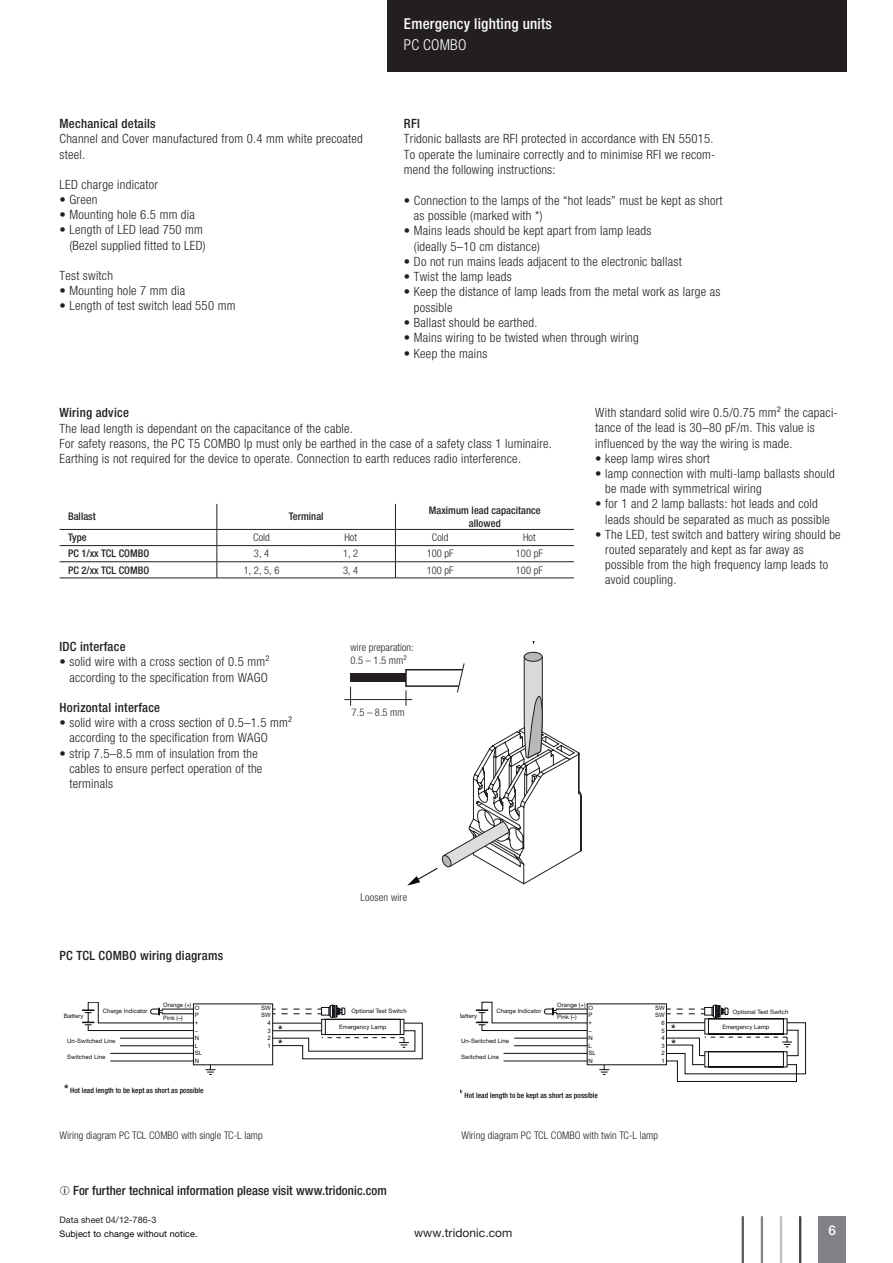
<style>
.page{position:relative;width:893px;height:1263px;background:#fff}
.page>*{position:absolute;margin:0;border:0;box-sizing:border-box;transform-origin:0 0}
.t1{font:500 condensed 15px "Helvetica Neue LTW1 G";letter-spacing:.015em;color:#fff}
.t2{font:300 condensed 15px "Helvetica Neue LTW1 G";letter-spacing:.015em;color:#fff}
.t3{font:500 13.5px "Helvetica Neue LTW1 G";color:#fff}
.t4{font:300 condensed 12.75px/15.1px "Helvetica Neue LTW1 G";letter-spacing:.02em;color:#231f20}
.t5{font:500 condensed 12.75px "Helvetica Neue LTW1 G";letter-spacing:.02em;color:#231f20}
.t6{font:12px "Helvetica Neue LTW1 G";letter-spacing:.005em;color:#231f20}
.t7{font:500 condensed 12px "Helvetica Neue LT Com";color:#0f0c12}
.t8{font:500 condensed 12px "Helvetica Neue LTW1 G";color:#0f0c12}
.t9{font:300 condensed 10.5px/12.6px "Helvetica Neue LTW1 G";letter-spacing:.005em;color:#231f20}
.t10{font:500 condensed 10.5px/13.5px "Helvetica Neue LTW1 G";letter-spacing:.005em;color:#231f20;text-align:center}
.t11{font:9px "Helvetica Neue LTW1 G";letter-spacing:.01em;color:#000}
.t12{font:9px "Helvetica Neue LTW1 G";letter-spacing:.005em;color:#231f20}
.t13{font:500 condensed 7.5px "Helvetica Neue LTW1 G";color:#0f0c12}
.t14{font:6px/12.3px "Helvetica Neue";letter-spacing:.005em;color:#0f0c12}
.t15{font:6px/7.6px "Arial";color:#0f0c12;text-align:right}
.s1{font-family:"Helvetica Neue LT Com";font-size:12px}
.s2{font-size:12px}
</style>
<div class="page">
<div style="left:387px;top:0;width:459px;height:72px;background:#231f20"></div>
<div style="left:819px;top:1216px;width:27px;height:47px;background:#808285"></div>
<hr style="left:799px;top:1216px;width:2px;height:47px;background:#3e3e3f">
<hr style="left:780px;top:1216px;width:2px;height:47px;background:#bcbdc0">
<hr style="left:761px;top:1216px;width:2px;height:47px;background:#808285">
<hr style="left:742px;top:1216px;width:2px;height:47px;background:#57585a">
<div style="left:351px;top:673px;width:55px;height:9px;background:#231f20"></div>
<svg style="left:350px;top:687px;width:1px;height:19px"></svg>
<hr style="left:344px;top:699px;width:68px;height:1px;background:#231f20">
<svg style="left:404px;top:651px;width:178px;height:235px"></svg>
<hr style="left:60px;top:578px;width:157px;height:1px;background:#231f20">
<hr style="left:217px;top:578px;width:89px;height:1px;background:#231f20">
<hr style="left:306px;top:578px;width:89px;height:1px;background:#231f20">
<hr style="left:395px;top:578px;width:90px;height:1px;background:#231f20">
<hr style="left:485px;top:578px;width:89px;height:1px;background:#231f20">
<svg style="left:60px;top:504px;width:514px;height:74px"></svg>
<svg style="left:206px;top:1065px;width:9px;height:10px"></svg>
<svg style="left:82px;top:1002px;width:112px;height:59px"></svg>
<svg style="left:272px;top:1005px;width:151px;height:54px"></svg>
<svg style="left:599px;top:1065px;width:10px;height:10px"></svg>
<svg style="left:476px;top:1002px;width:112px;height:59px"></svg>
<svg style="left:666px;top:1005px;width:140px;height:77px"></svg>
<p class="t5" style="left:60px;top:116px;width:98px">Mechanical details</p>
<p class="t4" style="left:60px;top:131px;width:305px">Channel and Cover manufactured from 0.4 mm white precoated steel.</p>
<p class="t4" style="left:60px;top:177px;width:100px">LED charge indicator</p>
<p class="t4" style="left:60px;top:192px;width:39px">• Green</p>
<p class="t4" style="left:60px;top:207px;width:137px">• Mounting hole 6.5 mm dia</p>
<p class="t4" style="left:60px;top:222px;width:148px;text-align:right">• Length of LED lead 750 mm (Bezel supplied fitted to LED)</p>
<p class="t4" style="left:60px;top:268px;width:55px">Test switch</p>
<p class="t4" style="left:60px;top:283px;width:127px">• Mounting hole 7 mm dia</p>
<p class="t4" style="left:60px;top:298px;width:177px">• Length of test switch lead 550 mm</p>
<p class="t1" style="left:404px;top:14px;width:150px">Emergency lighting units</p>
<p class="t2" style="left:404px;top:36px;width:64px">PC COMBO</p>
<p class="t5" style="left:404px;top:116px;width:18px">RFI</p>
<p class="t4" style="left:404px;top:131px;width:313px">Tridonic ballasts are RFI protected in accordance with EN 55015.<br>To operate the luminaire correctly and to minimise RFI we recom&shy;mend the following instructions:</p>
<p class="t4" style="left:414px;top:193px;width:310px;text-indent:-10px">• Connection to the lamps of the “hot leads” must be kept as short as possible (marked with *)</p>
<p class="t4" style="left:414px;top:223px;width:239px;text-indent:-10px">• Mains leads should be kept apart from lamp leads (ideally 5–10 cm distance)</p>
<p class="t4" style="left:404px;top:254px;width:279px">• Do not run mains leads adjacent to the electronic ballast</p>
<p class="t4" style="left:404px;top:269px;width:109px">• Twist the lamp leads</p>
<p class="t4" style="left:414px;top:284px;width:308px;text-indent:-10px">• Keep the distance of lamp leads from the metal work as large as possible</p>
<p class="t4" style="left:404px;top:315px;width:135px">• Ballast should be earthed.</p>
<p class="t4" style="left:404px;top:330px;width:236px">• Mains wiring to be twisted when through wiring</p>
<p class="t4" style="left:404px;top:346px;width:85px">• Keep the mains</p>
<p class="t5" style="left:60px;top:405px;width:71px">Wiring advice</p>
<p class="t4" style="left:60px;top:420px;width:494px">The lead length is dependant on the capacitance of the cable.<br>For safety reasons, the PC T5 COMBO lp must only be earthed in the case of a safety class 1 luminaire.<br>Earthing is not required for the device to operate. Connection to earth reduces radio interference.</p>
<p class="t10" style="left:68px;top:510px;width:29px">Ballast</p>
<p class="t10" style="left:289px;top:510px;width:36px">Terminal</p>
<p class="t10" style="left:429px;top:503px;width:113px">Maximum lead capacitance allowed</p>
<p class="t10" style="left:68px;top:531px;width:20px">Type</p>
<p class="t9" style="left:253px;top:531px;width:18px">Cold</p>
<p class="t9" style="left:344px;top:531px;width:14px">Hot</p>
<p class="t9" style="left:432px;top:531px;width:18px">Cold</p>
<p class="t9" style="left:523px;top:531px;width:14px">Hot</p>
<p class="t10" style="left:68px;top:547px;width:83px">PC 1/xx TCL COMBO</p>
<p class="t9" style="left:254px;top:547px;width:17px">3, 4</p>
<p class="t9" style="left:343px;top:547px;width:17px">1, 2</p>
<p class="t9" style="left:427px;top:547px;width:29px">100 pF</p>
<p class="t9" style="left:516px;top:547px;width:29px">100 pF</p>
<p class="t10" style="left:68px;top:563px;width:83px">PC 2/xx TCL COMBO</p>
<p class="t9" style="left:244px;top:564px;width:37px">1, 2, 5, 6</p>
<p class="t9" style="left:343px;top:564px;width:17px">3, 4</p>
<p class="t9" style="left:427px;top:564px;width:29px">100 pF</p>
<p class="t9" style="left:516px;top:564px;width:29px">100 pF</p>
<p class="t5" style="left:60px;top:639px;width:68px">IDC interface</p>
<p class="t4" style="left:60px;top:654px;width:212px;text-align:right">• solid wire with a cross section of 0.5 mm² according to the specification from WAGO</p>
<p class="t5" style="left:60px;top:700px;width:102px">Horizontal interface</p>
<p class="t4" style="left:69px;top:715px;width:224px;text-indent:-10px">• solid wire with a cross section of 0.5–1.5 mm² according to the specification from WAGO</p>
<p class="t4" style="left:69px;top:745px;width:194px;text-indent:-10px">• strip 7.5–8.5 mm of insulation from the cables to ensure perfect operation of the terminals</p>
<p class="t5" style="left:60px;top:948px;width:165px">PC TCL COMBO wiring diagrams</p>
<p class="t9" style="left:351px;top:641px;width:65px">wire preparation:<br>0.5 – 1.5 mm²</p>
<p class="t9" style="left:352px;top:706px;width:54px">7.5 – 8.5 mm</p>
<p class="t9" style="left:360px;top:890px;width:48px">Loosen wire</p>
<p class="t4" style="left:595px;top:405px;width:244px">With standard solid wire 0.5/0.75 mm² the capaci&shy;tance of the lead is 30–80 pF/m. This value is influenced by the way the wiring is made.</p>
<p class="t4" style="left:595px;top:451px;width:116px">• keep lamp wires short</p>
<p class="t4" style="left:605px;top:466px;width:231px;text-indent:-10px">• lamp connection with multi-lamp ballasts should be made with symmetrical wiring</p>
<p class="t4" style="left:605px;top:496px;width:226px;text-indent:-10px">• for 1 and 2 lamp ballasts: hot leads and cold leads should be separated as much as possible</p>
<p class="t4" style="left:605px;top:527px;width:237px;text-indent:-10px">• The LED, test switch and battery wiring should be routed separately and kept as far away as possible from the high frequency lamp leads to avoid coupling.</p>
<p class="t14" style="left:163px;top:999px;width:30px">Orange (+)<br>Pink (–)</p>
<p class="t15" style="left:195px;top:1004px;width:9px;text-align:left">O<br>P + –<br>N<br>L<br>SL<br>N</p>
<p class="t15" style="left:261px;top:1004px;width:11px">SW<br>SW<br>4<br>3<br>2<br>1</p>
<p class="t14" style="left:103px;top:1004px;width:46px">Charge Indicator</p>
<p class="t14" style="left:351px;top:1005px;width:57px">Optional Test Switch</p>
<p class="t14" style="left:67px;top:1050px;width:40px">Switched Line</p>
<p class="t14" style="left:64px;top:1009px;width:21px">Battery</p>
<p class="t14" style="left:339px;top:1021px;width:49px">Emergency Lamp</p>
<p class="t7" style="left:278px;top:1022px;width:6px">*</p>
<p class="t14" style="left:67px;top:1034px;width:50px">Un-Switched Line</p>
<p class="t7" style="left:278px;top:1037px;width:6px">*</p>
<p class="t14" style="left:458px;top:1009px;width:21px">Battery</p>
<p class="t14" style="left:557px;top:999px;width:30px">Orange (+)<br>Pink (–)</p>
<p class="t15" style="left:589px;top:1004px;width:9px;text-align:left">O<br>P + –<br>N<br>L<br>SL<br>N</p>
<p class="t15" style="left:655px;top:1004px;width:11px">SW<br>SW<br>6<br>5<br>4<br>3<br>2<br>1</p>
<p class="t14" style="left:496px;top:1004px;width:46px">Charge Indicator</p>
<p class="t14" style="left:733px;top:1005px;width:57px">Optional Test Switch</p>
<p class="t14" style="left:461px;top:1050px;width:40px">Switched Line</p>
<p class="t14" style="left:722px;top:1020px;width:49px">Emergency Lamp</p>
<p class="t8" style="left:671px;top:1022px;width:6px">*</p>
<p class="t14" style="left:461px;top:1034px;width:50px">Un-Switched Line</p>
<p class="t8" style="left:671px;top:1036px;width:6px">*</p>
<p class="t13" style="left:64px;top:1086px;width:141px"><span class="s1">*</span> Hot lead length to be kept as short as possible</p>
<p class="t13" style="left:458px;top:1090px;width:141px"><span class="s2">*</span> Hot lead length to be kept as short as possible</p>
<p class="t9" style="left:60px;top:1129px;width:205px">Wiring diagram PC TCL COMBO with single TC-L lamp</p>
<p class="t9" style="left:461px;top:1129px;width:198px">Wiring diagram PC TCL COMBO with twin TC-L lamp</p>
<p class="t5" style="left:73px;top:1183px;width:315px">For further technical information please visit www.tridonic.com</p>
<p class="t12" style="left:60px;top:1214px;width:98px">Data sheet 04/12-786-3</p>
<p class="t11" style="left:60px;top:1229px;width:139px">Subject to change without notice.</p>
<p class="t6" style="left:414px;top:1226px;width:100px">www.tridonic.com</p>
<p class="t3" style="left:829px;top:1222px;width:9px">6</p>
</div>
